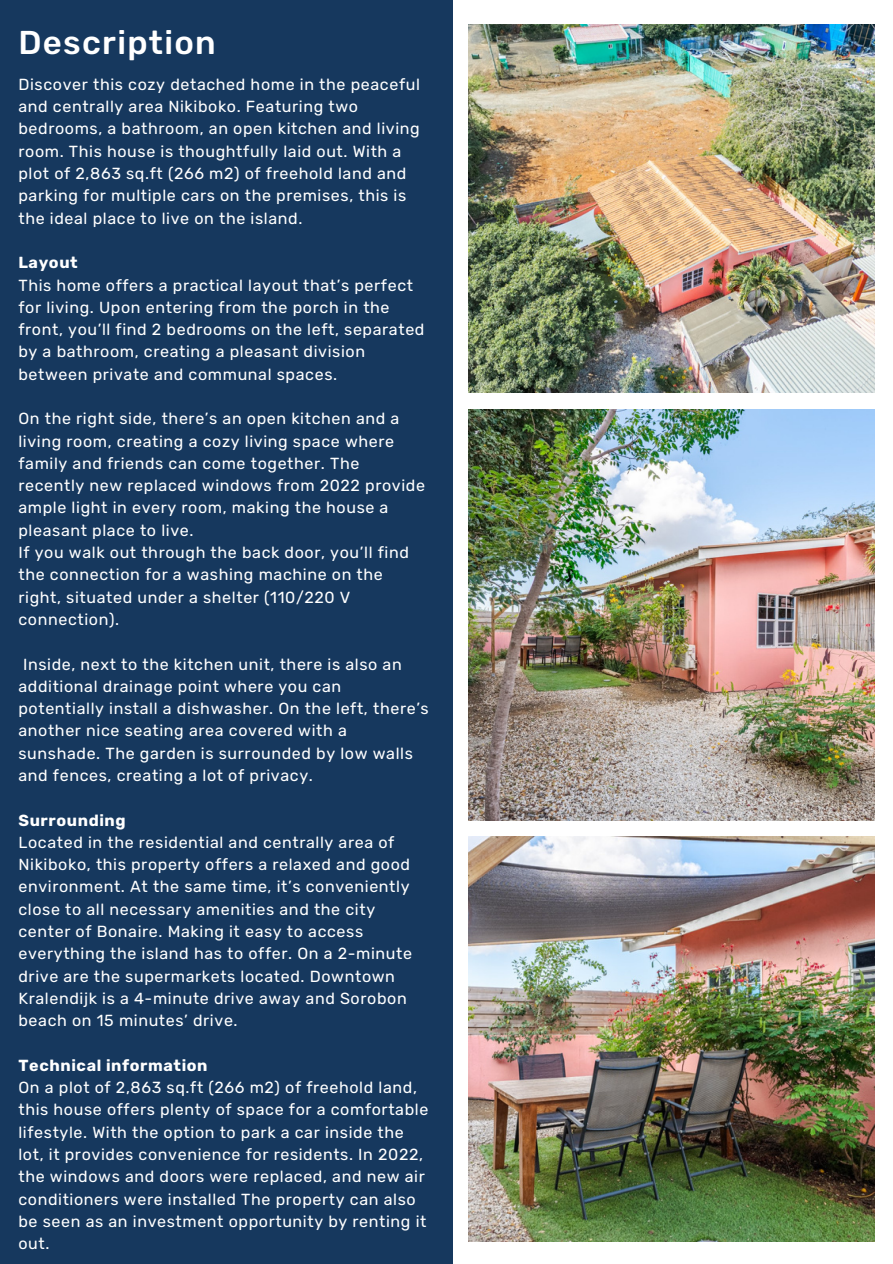
<style>
.page{position:relative;width:893px;height:1264px;background:#fff}
.page>*{position:absolute;margin:0;border:0;box-sizing:border-box;transform-origin:0 0}
.t1{font:500 33px "Rubik";letter-spacing:.04em;color:#fff}
.t2{font:16.05px/22.4px "Rubik";letter-spacing:.04em;color:#fff}
.t3{font:700 16.05px "Rubik";letter-spacing:.04em;color:#fff}
</style>
<div class="page">
<div style="left:0;top:0;width:452px;height:1263px;background:#16385e"></div>
<img style="left:469px;top:25px;width:405px;height:368px">
<img style="left:469px;top:410px;width:405px;height:410px">
<img style="left:469px;top:836px;width:405px;height:405px">
<p class="t1" style="left:18px;top:23px;width:199px">Description</p>
<p class="t2" style="left:18px;top:73px;width:403px">Discover this cozy detached home in the peaceful and centrally area Nikiboko. Featuring two bedrooms, a bathroom, an open kitchen and living room. This house is thoughtfully laid out. With a plot of 2,863 sq.ft (266 m2) of freehold land and parking for multiple cars on the premises, this is the ideal place to live on the island.</p>
<p class="t3" style="left:18px;top:253px;width:61px">Layout</p>
<p class="t2" style="left:18px;top:274px;width:407px">This home offers a practical layout that’s perfect for living. Upon entering from the porch in the front, you’ll find 2 bedrooms on the left, separated by a bathroom, creating a pleasant division between private and communal spaces.</p>
<p class="t2" style="left:18px;top:407px;width:408px">On the right side, there’s an open kitchen and a living room, creating a cozy living space where family and friends can come together. The recently new replaced windows from 2022 provide ample light in every room, making the house a pleasant place to live.</p>
<p class="t2" style="left:18px;top:541px;width:392px">If you walk out through the back door, you’ll find the connection for a washing machine on the right, situated under a shelter (110/220 V connection).</p>
<p class="t2" style="left:18px;top:653px;width:412px">Inside, next to the kitchen unit, there is also an additional drainage point where you can potentially install a dishwasher. On the left, there’s another nice seating area covered with a sunshade. The garden is surrounded by low walls and fences, creating a lot of privacy.</p>
<p class="t3" style="left:18px;top:810px;width:109px">Surrounding</p>
<p class="t2" style="left:18px;top:831px;width:395px">Located in the residential and centrally area of Nikiboko, this property offers a relaxed and good environment. At the same time, it’s conveniently close to all necessary amenities and the city center of Bonaire. Making it easy to access everything the island has to offer. On a 2-minute drive are the supermarkets located. Downtown Kralendijk is a 4-minute drive away and Sorobon beach on 15 minutes’ drive.</p>
<p class="t3" style="left:18px;top:1055px;width:191px">Technical information</p>
<p class="t2" style="left:18px;top:1076px;width:411px">On a plot of 2,863 sq.ft (266 m2) of freehold land, this house offers plenty of space for a comfortable lifestyle. With the option to park a car inside the lot, it provides convenience for residents. In 2022, the windows and doors were replaced, and new air conditioners were installed The property can also be seen as an investment opportunity by renting it out.</p>
</div>
